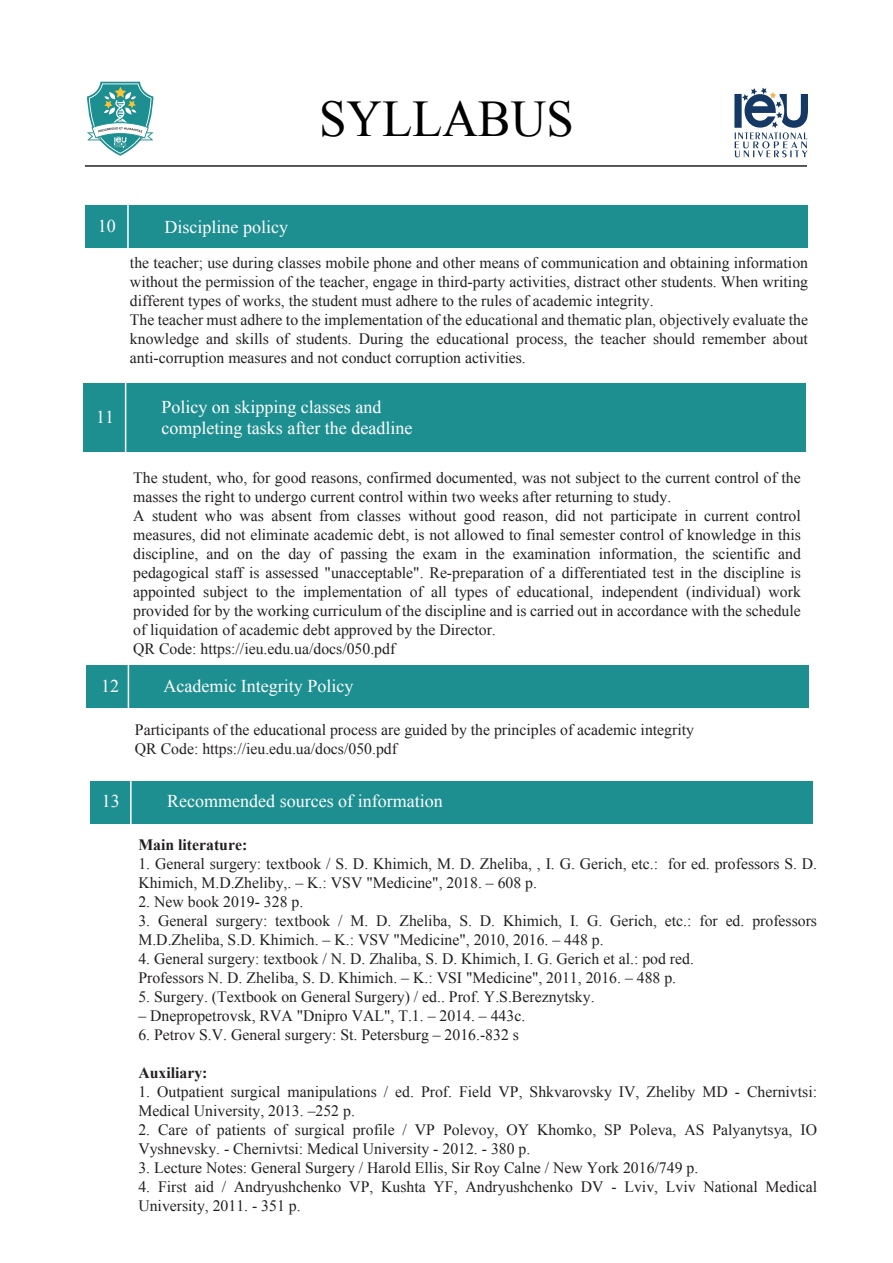
<style>
.page{position:relative;width:893px;height:1263px;background:#fff}
.page>*{position:absolute;margin:0;border:0;box-sizing:border-box;transform-origin:0 0}
.t1{font:51.45px "Times New Roman";color:#000001;scale:.96 1}
.t2{font:18px/21.6px "Times New Roman";color:#fff}
.t3{font:15.9px/19px "Times New Roman";color:#231f20}
.t4{font:700 15.9px "Times New Roman";color:#231f20}
</style>
<div class="page">
<div style="left:734px;top:94px;width:8px;height:34px;background:#8395ac"></div>
<svg style="left:735px;top:88px;width:73px;height:69px"></svg>
<hr style="left:85px;top:165px;width:722px;height:2px;background:#231f20">
<svg style="left:87px;top:82px;width:67px;height:74px"></svg>
<div style="left:83px;top:383px;width:723px;height:69px;background:#1e8f91"></div>
<hr style="left:125px;top:379px;width:1px;height:78px;background:#fff">
<div style="left:86px;top:665px;width:723px;height:42px;background:#1e8f91"></div>
<hr style="left:128px;top:661px;width:1px;height:51px;background:#fff">
<div style="left:85px;top:205px;width:723px;height:43px;background:#1e8f91"></div>
<hr style="left:127px;top:201px;width:2px;height:51px;background:#fff">
<div style="left:90px;top:781px;width:723px;height:43px;background:#1e8f91"></div>
<hr style="left:130px;top:777px;width:2px;height:51px;background:#fff">
<p class="t2" style="left:98px;top:214px;width:19px">10</p>
<p class="t2" style="left:165px;top:216px;width:125px">Discipline policy</p>
<h1 class="t1" style="left:319px;top:84px;width:267px">SYLLABUS</h1>
<p class="t2" style="left:96px;top:406px;width:19px">11</p>
<p class="t3" style="left:130px;top:253px;width:680px">the teacher; use during classes mobile phone and other means of communication and obtaining information without the permission of the teacher, engage in third-party activities, distract other students. When writing different types of works, the student must adhere to the rules of academic integrity.<br>The teacher must adhere to the implementation of the educational and thematic plan, objectively evaluate the knowledge and skills of students. During the educational process, the teacher should remember about anti-corruption measures and not conduct corruption activities.</p>
<p class="t2" style="left:161px;top:395px;width:252px">Policy on skipping classes and completing tasks after the deadline</p>
<p class="t3" style="left:133px;top:468px;width:669px">The student, who, for good reasons, confirmed documented, was not subject to the current control of the masses the right to undergo current control within two weeks after returning to study.<br>A student who was absent from classes without good reason, did not participate in current control measures, did not eliminate academic debt, is not allowed to final semester control of knowledge in this discipline, and on the day of passing the exam in the examination information, the scientific and pedagogical staff is assessed "unacceptable". Re-preparation of a differentiated test in the discipline is appointed subject to the implementation of all types of educational, independent (individual) work provided for by the working curriculum of the discipline and is carried out in accordance with the schedule of liquidation of academic debt approved by the Director.<br>QR Code: https://ieu.edu.ua/docs/050.pdf</p>
<p class="t2" style="left:101px;top:674px;width:19px">12</p>
<p class="t2" style="left:163px;top:674px;width:191px">Academic Integrity Policy</p>
<p class="t3" style="left:135px;top:720px;width:561px">Participants of the educational process are guided by the principles of academic integrity<br>QR Code: https://ieu.edu.ua/docs/050.pdf</p>
<p class="t2" style="left:102px;top:790px;width:19px">13</p>
<p class="t2" style="left:167px;top:790px;width:277px">Recommended sources of information</p>
<p class="t4" style="left:138px;top:833px;width:110px">Main literature:</p>
<p class="t3" style="left:138px;top:853px;width:680px">1. General surgery: textbook / S. D. Khimich, M. D. Zheliba, , I. G. Gerich, etc.: for ed. professors S. D.<br>Khimich, M.D.Zheliby,. – K.: VSV "Medicine", 2018. – 608 p.</p>
<p class="t3" style="left:138px;top:892px;width:166px">2. New book 2019- 328 p.</p>
<p class="t3" style="left:138px;top:911px;width:680px">3. General surgery: textbook / M. D. Zheliba, S. D. Khimich, I. G. Gerich, etc.: for ed. professors<br>M.D.Zheliba, S.D. Khimich. – K.: VSV "Medicine", 2010, 2016. – 448 p.</p>
<p class="t3" style="left:138px;top:949px;width:557px">4. General surgery: textbook / N. D. Zhaliba, S. D. Khimich, I. G. Gerich et al.: pod red.<br>Professors N. D. Zheliba, S. D. Khimich. – K.: VSI "Medicine", 2011, 2016. – 488 p.</p>
<p class="t3" style="left:138px;top:987px;width:458px">5. Surgery. (Textbook on General Surgery) / ed.. Prof. Y.S.Bereznytsky.</p>
<p class="t3" style="left:138px;top:1006px;width:388px">– Dnepropetrovsk, RVA "Dnipro VAL", T.1. – 2014. – 443c.</p>
<p class="t3" style="left:138px;top:1025px;width:382px">6. Petrov S.V. General surgery: St. Petersburg – 2016.-832 s</p>
<p class="t4" style="left:138px;top:1061px;width:71px">Auxiliary:</p>
<p class="t3" style="left:138px;top:1082px;width:680px">1. Outpatient surgical manipulations / ed. Prof. Field VP, Shkvarovsky IV, Zheliby MD - Chernivtsi:<br>Medical University, 2013. –252 p.</p>
<p class="t3" style="left:138px;top:1120px;width:680px">2. Care of patients of surgical profile / VP Polevoy, OY Khomko, SP Poleva, AS Palyanytsya, IO<br>Vyshnevsky. - Chernivtsi: Medical University - 2012. - 380 p.</p>
<p class="t3" style="left:138px;top:1158px;width:561px">3. Lecture Notes: General Surgery / Harold Ellis, Sir Roy Calne / New York 2016/749 p.</p>
<p class="t3" style="left:138px;top:1177px;width:680px">4. First aid / Andryushchenko VP, Kushta YF, Andryushchenko DV - Lviv, Lviv National Medical<br>University, 2011. - 351 p.</p>
</div>
